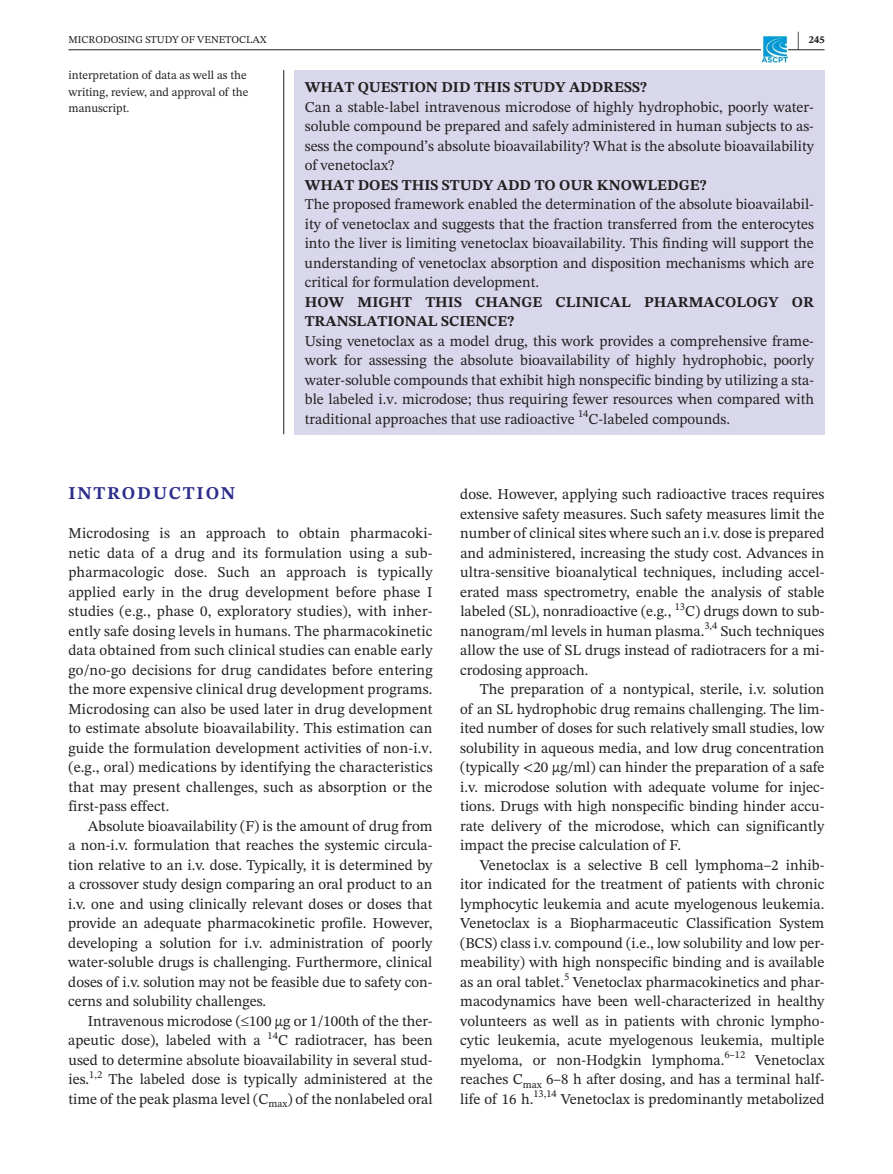
<style>
.page{position:relative;width:893px;height:1174px;background:#fff}
.page>*{position:absolute;margin:0;border:0;box-sizing:border-box;transform-origin:0 0}
.t1{font:700 21px "STIX Two Text";color:#231f20;scale:.42 1}
.t2{font:700 18px "STIX Two Text";letter-spacing:.1em;color:#2c2d8c}
.t3{font:15px/19.5px "STIX Two Text";color:#231f20;text-align:justify}
.t4{font:700 15px/19.5px "STIX Two Text";color:#231f20}
.t5{font:12px/16.5px "STIX Two Text";color:#231f20}
.t6{font:10.5px "STIX Two Text";color:#231f20}
.t7{font:700 10.5px "STIX Two Text";color:#231f20}
</style>
<div class="page">
<hr style="left:68px;top:49px;width:756px;height:1px;background:#231f20">
<img style="left:762px;top:37px;width:25px;height:25px">
<div style="left:294px;top:70px;width:530px;height:364px;background:#d9d7eb"></div>
<hr style="left:283px;top:70px;width:1px;height:364px;background:#231f20">
<h1 class="t1" style="left:797px;top:24px;width:8px">|</h1>
<p class="t6" style="left:68px;top:32px;width:200px">MICRODOSING STUDY OF VENETOCLAX</p>
<p class="t7" style="left:809px;top:32px;width:17px">245</p>
<p class="t5" style="left:68px;top:67px;width:181px">interpretation of data as well as the writing, review, and approval of the manuscript.</p>
<p class="t4" style="left:305px;top:78px;width:344px">WHAT QUESTION DID THIS STUDY ADDRESS?</p>
<p class="t3" style="left:305px;top:97px;width:511px">Can a stable-label intravenous microdose of highly hydrophobic, poorly water&shy;soluble compound be prepared and safely administered in human subjects to as&shy;sess the compound’s absolute bioavailability? What is the absolute bioavailability of venetoclax?</p>
<p class="t4" style="left:305px;top:175px;width:403px">WHAT DOES THIS STUDY ADD TO OUR KNOWLEDGE?</p>
<p class="t3" style="left:305px;top:194px;width:511px">The proposed framework enabled the determination of the absolute bioavailabil&shy;ity of venetoclax and suggests that the fraction transferred from the enterocytes into the liver is limiting venetoclax bioavailability. This finding will support the understanding of venetoclax absorption and disposition mechanisms which are critical for formulation development.</p>
<p class="t4" style="left:305px;top:292px;width:511px">HOW MIGHT THIS CHANGE CLINICAL PHARMACOLOGY OR<br>TRANSLATIONAL SCIENCE?</p>
<p class="t3" style="left:305px;top:331px;width:511px">Using venetoclax as a model drug, this work provides a comprehensive frame&shy;work for assessing the absolute bioavailability of highly hydrophobic, poorly water-soluble compounds that exhibit high nonspecific binding by utilizing a sta&shy;ble labeled i.v. microdose; thus requiring fewer resources when compared with traditional approaches that use radioactive</p>
<p class="t6" style="left:578px;top:406px;width:12px">14</p>
<p class="t3" style="left:588px;top:409px;width:143px">C-labeled compounds.</p>
<p class="t2" style="left:68px;top:480px;width:168px">INTRODUCTION</p>
<p class="t3" style="left:68px;top:523px;width:366px">Microdosing is an approach to obtain pharmacoki&shy;netic data of a drug and its formulation using a sub&shy;pharmacologic dose. Such an approach is typically applied early in the drug development before phase I studies (e.g., phase 0, exploratory studies), with inher&shy;ently safe dosing levels in humans. The pharmacokinetic data obtained from such clinical studies can enable early go/no-go decisions for drug candidates before entering the more expensive clinical drug development programs.<br>Microdosing can also be used later in drug development to estimate absolute bioavailability. This estimation can guide the formulation development activities of non-i.v. (e.g., oral) medications by identifying the characteristics that may present challenges, such as absorption or the first-pass effect.</p>
<p class="t3" style="left:68px;top:816px;width:366px;text-indent:20px">Absolute bioavailability (F) is the amount of drug from a non-i.v. formulation that reaches the systemic circula&shy;tion relative to an i.v. dose. Typically, it is determined by a crossover study design comparing an oral product to an i.v. one and using clinically relevant doses or doses that provide an adequate pharmacokinetic profile. However, developing a solution for i.v. administration of poorly water-soluble drugs is challenging. Furthermore, clinical doses of i.v. solution may not be feasible due to safety con&shy;cerns and solubility challenges.</p>
<p class="t3" style="left:68px;top:1011px;width:366px;text-indent:20px">Intravenous microdose (≤100 µg or 1/100th of the ther&shy;apeutic dose), labeled with a <sup>14</sup>C radiotracer, has been used to determine absolute bioavailability in several stud&shy;ies.</p>
<p class="t6" style="left:89px;top:1066px;width:15px">1,2</p>
<p class="t3" style="left:68px;top:1069px;width:366px;text-align:right">The labeled dose is typically administered at the<br>time of the peak plasma level (C<sub>max</sub>) of the nonlabeled oral</p>
<p class="t3" style="left:460px;top:484px;width:366px">dose. However, applying such radioactive traces requires extensive safety measures. Such safety measures limit the number of clinical sites where such an i.v. dose is prepared and administered, increasing the study cost. Advances in ultra-sensitive bioanalytical techniques, including accel&shy;erated mass spectrometry, enable the analysis of stable labeled (SL), nonradioactive (e.g., <sup>13</sup>C) drugs down to sub&shy;nanogram/ml levels in human plasma.</p>
<p class="t6" style="left:704px;top:618px;width:15px">3,4</p>
<p class="t3" style="left:460px;top:621px;width:366px;text-indent:260px">Such techniques allow the use of SL drugs instead of radiotracers for a mi&shy;crodosing approach.</p>
<p class="t3" style="left:460px;top:679px;width:366px;text-indent:20px">The preparation of a nontypical, sterile, i.v. solution of an SL hydrophobic drug remains challenging. The lim&shy;ited number of doses for such relatively small studies, low solubility in aqueous media, and low drug concentration (typically &lt;20 µg/ml) can hinder the preparation of a safe i.v. microdose solution with adequate volume for injec&shy;tions. Drugs with high nonspecific binding hinder accu&shy;rate delivery of the microdose, which can significantly impact the precise calculation of F.</p>
<p class="t3" style="left:460px;top:855px;width:366px;text-indent:20px">Venetoclax is a selective B cell lymphoma–2 inhib&shy;itor indicated for the treatment of patients with chronic lymphocytic leukemia and acute myelogenous leukemia.<br>Venetoclax is a Biopharmaceutic Classification System (BCS) class i.v. compound (i.e., low solubility and low per&shy;meability) with high nonspecific binding and is available as an oral tablet.<sup>5</sup> Venetoclax pharmacokinetics and phar&shy;macodynamics have been well-characterized in healthy volunteers as well as in patients with chronic lympho&shy;cytic leukemia, acute myelogenous leukemia, multiple myeloma, or non-Hodgkin lymphoma.</p>
<p class="t6" style="left:724px;top:1047px;width:22px">6–12</p>
<p class="t3" style="left:460px;top:1050px;width:366px;text-indent:295px">Venetoclax reaches C<sub>max</sub> 6–8 h after dosing, and has a terminal half&shy;life of 16 h.</p>
<p class="t6" style="left:533px;top:1086px;width:25px">13,14</p>
<p class="t3" style="left:561px;top:1089px;width:265px">Venetoclax is predominantly metabolized</p>
</div>
